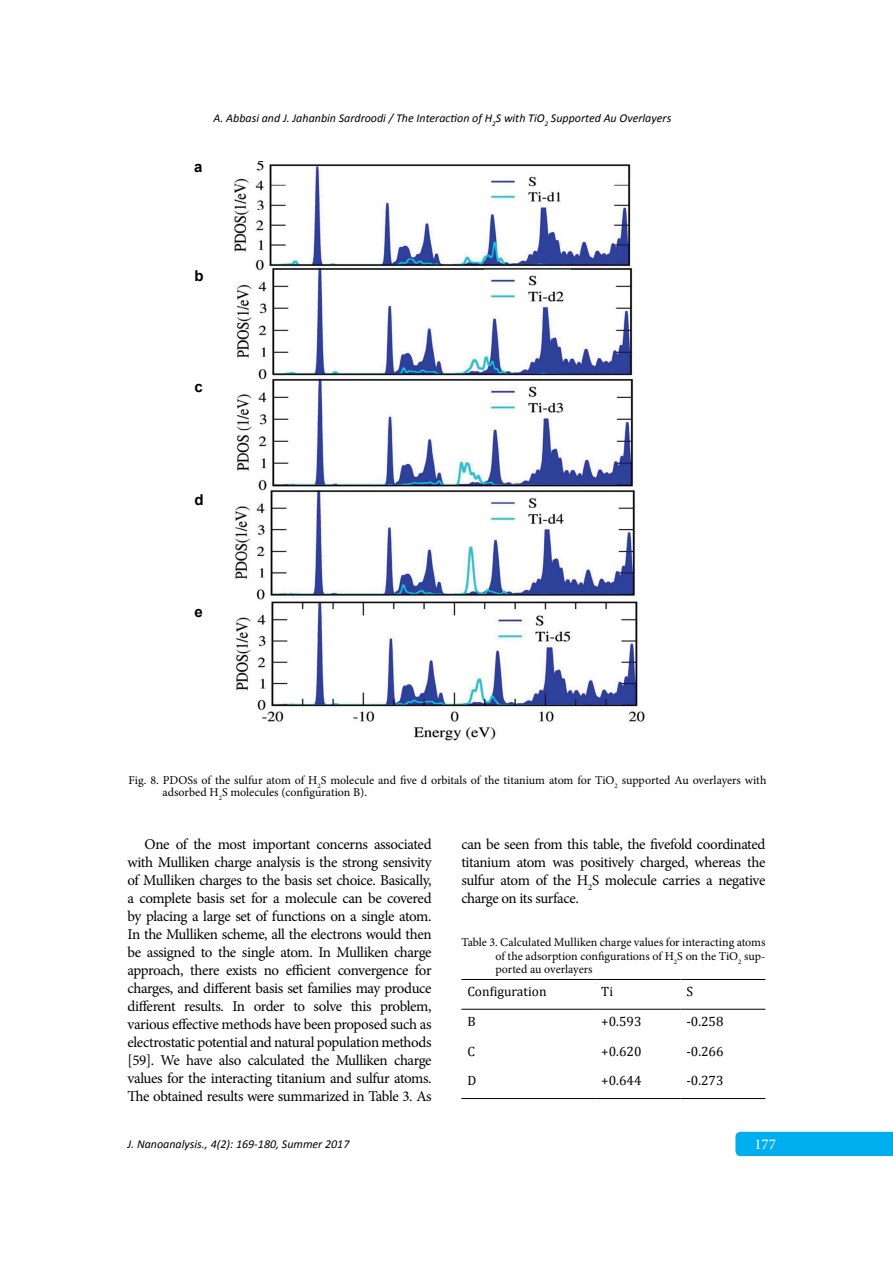
<style>
.page{position:relative;width:893px;height:1263px;background:#fff}
.page>*{position:absolute;margin:0;border:0;box-sizing:border-box;transform-origin:0 0}
.t1{font:15px/18px "Minion Pro";letter-spacing:-.03em;color:#000;text-align:justify}
.t2{font:700 15px "Arial";color:#000}
.t3{font:15px "Minion Pro";color:#fff}
.t4{font:13.5px "Cambria";color:#000}
.t5{font:12px/13.5px "Minion Pro";letter-spacing:-.005em;color:#000}
.t6{font:italic 12px "Calibri";color:#000}
</style>
<div class="page">
<div style="left:735px;top:1132px;width:158px;height:24px;background:#00aeef"></div>
<img style="left:234px;top:162px;width:411px;height:579px">
<hr style="left:461px;top:979px;width:134px;height:1px;background:#000">
<hr style="left:595px;top:979px;width:85px;height:1px;background:#000">
<hr style="left:680px;top:979px;width:85px;height:1px;background:#000">
<hr style="left:461px;top:1009px;width:134px;height:1px;background:#000">
<hr style="left:595px;top:1009px;width:85px;height:1px;background:#000">
<hr style="left:680px;top:1009px;width:85px;height:1px;background:#000">
<hr style="left:461px;top:1098px;width:134px;height:1px;background:#000">
<hr style="left:595px;top:1098px;width:85px;height:1px;background:#000">
<hr style="left:680px;top:1098px;width:85px;height:1px;background:#000">
<p class="t6" style="left:213px;top:110px;width:459px">A. Abbasi and J. Jahanbin Sardroodi / The Interaction of H<sub>2</sub>S with TiO<sub>2</sub> Supported Au Overlayers</p>
<p class="t2" style="left:194px;top:157px;width:10px">a</p>
<p class="t2" style="left:194px;top:266px;width:11px">b</p>
<p class="t2" style="left:194px;top:376px;width:10px">c</p>
<p class="t2" style="left:194px;top:490px;width:11px">d</p>
<p class="t2" style="left:194px;top:602px;width:10px">e</p>
<p class="t5" style="left:163px;top:774px;width:605px;line-height:12px;text-indent:-34px">Fig. 8. PDOSs of the sulfur atom of H<sub>2</sub>S molecule and five d orbitals of the titanium atom for TiO<sub>2</sub> supported Au overlayers with adsorbed H<sub>2</sub>S molecules (configuration B).</p>
<p class="t1" style="left:128px;top:835px;width:306px;text-indent:17px">One of the most important concerns associated with Mulliken charge analysis is the strong sensivity of Mulliken charges to the basis set choice. Basically, a complete basis set for a molecule can be covered by placing a large set of functions on a single atom.<br>In the Mulliken scheme, all the electrons would then be assigned to the single atom. In Mulliken charge approach, there exists no efficient convergence for charges, and different basis set families may produce different results. In order to solve this problem, various effective methods have been proposed such as electrostatic potential and natural population methods [59]. We have also calculated the Mulliken charge values for the interacting titanium and sulfur atoms.<br>The obtained results were summarized in Table 3. As</p>
<p class="t1" style="left:461px;top:835px;width:306px">can be seen from this table, the fivefold coordinated titanium atom was positively charged, whereas the sulfur atom of the H<sub>2</sub>S molecule carries a negative charge on its surface.</p>
<p class="t5" style="left:495px;top:936px;width:272px;text-align:justify;text-indent:-34px">Table 3. Calculated Mulliken charge values for interacting atoms of the adsorption configurations of H<sub>2</sub>S on the TiO<sub>2</sub> sup&shy;ported au overlayers</p>
<p class="t4" style="left:467px;top:983px;width:81px">Configuration</p>
<p class="t4" style="left:601px;top:983px;width:13px">Ti</p>
<p class="t4" style="left:686px;top:983px;width:8px">S</p>
<p class="t4" style="left:467px;top:1013px;width:10px">B</p>
<p class="t4" style="left:601px;top:1013px;width:42px">+0.593</p>
<p class="t4" style="left:686px;top:1013px;width:39px">-0.258</p>
<p class="t4" style="left:467px;top:1043px;width:9px">C</p>
<p class="t4" style="left:601px;top:1043px;width:42px">+0.620</p>
<p class="t4" style="left:686px;top:1043px;width:39px">-0.266</p>
<p class="t4" style="left:467px;top:1073px;width:10px">D</p>
<p class="t4" style="left:601px;top:1073px;width:42px">+0.644</p>
<p class="t4" style="left:686px;top:1073px;width:39px">-0.273</p>
<p class="t6" style="left:128px;top:1136px;width:223px">J. Nanoanalysis., 4(2): 169-180, Summer 2017</p>
<p class="t3" style="left:754px;top:1134px;width:23px">177</p>
</div>
